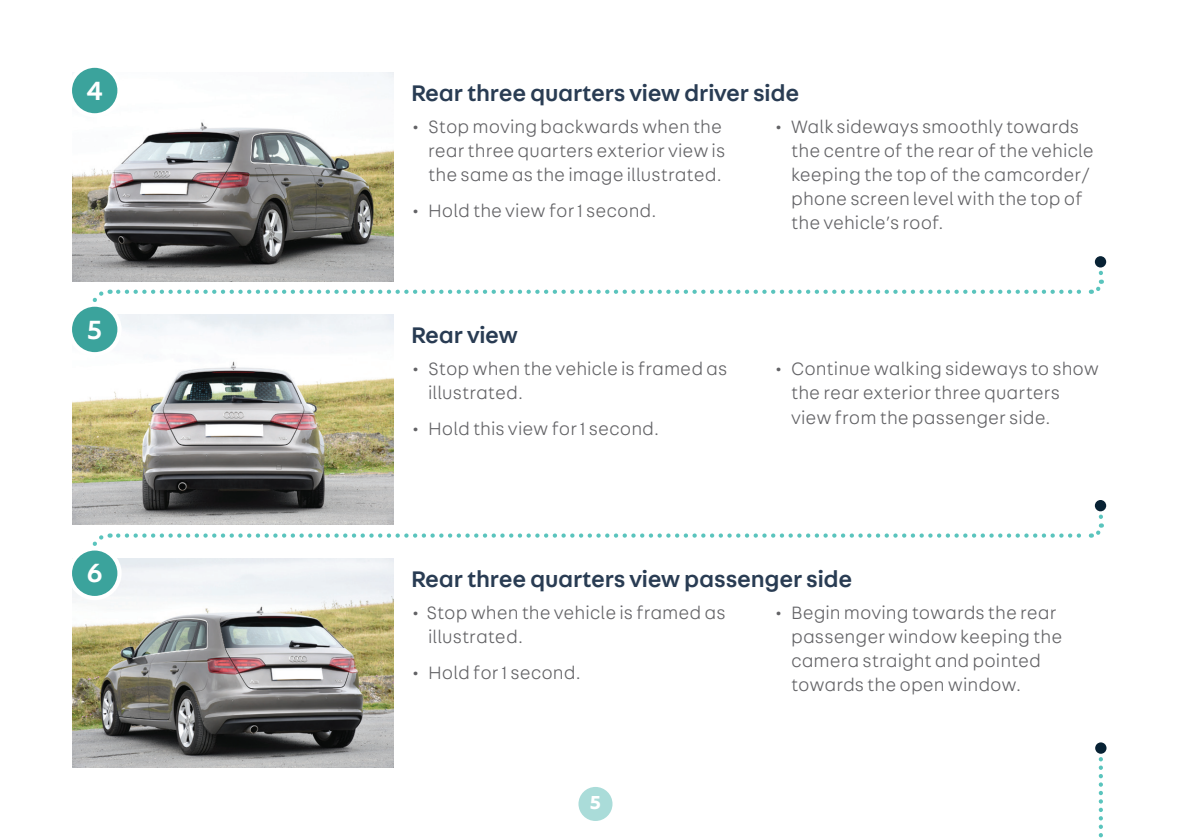
<style>
.page{position:relative;width:1191px;height:840px;background:#fff}
.page>*{position:absolute;margin:0;border:0;box-sizing:border-box;transform-origin:0 0}
.t1{font:500 28px "AT Fabriga";color:#fff}
.t2{font:500 24px "AT Fabriga";letter-spacing:-.01em;color:#293c53}
.t3{font:700 20px "AT Fabriga";color:#fff}
.t4{font:300 19px/24px "AT Fabriga";color:#636366}
</style>
<div class="page">
<img style="left:72px;top:72px;width:322px;height:210px">
<img style="left:72px;top:314px;width:322px;height:210px">
<img style="left:72px;top:558px;width:322px;height:209px">
<div style="left:578px;top:786px;width:34px;height:34px;background:#aadcd9;border-radius:50%"></div>
<svg style="left:92px;top:289px;width:19px;height:13px"></svg>
<svg style="left:118px;top:279px;width:986px;height:15px"></svg>
<svg style="left:1098px;top:266px;width:5px;height:7px"></svg>
<div style="left:1094px;top:256px;width:12px;height:11px;background:#082234;border-radius:50%"></div>
<div style="left:70px;top:304px;width:49px;height:50px;background:#3ba39c;border-radius:50%"></div>
<div style="left:68px;top:302px;width:54px;height:54px;border:4px solid #fff;border-radius:50%"></div>
<svg style="left:92px;top:533px;width:19px;height:13px"></svg>
<svg style="left:118px;top:523px;width:986px;height:15px"></svg>
<svg style="left:1094px;top:499px;width:12px;height:12px"></svg>
<div style="left:70px;top:548px;width:49px;height:49px;background:#3ba39c;border-radius:50%"></div>
<div style="left:68px;top:546px;width:54px;height:54px;border:4px solid #fff;border-radius:50%"></div>
<div style="left:70px;top:66px;width:49px;height:49px;background:#3ba39c;border-radius:50%"></div>
<div style="left:68px;top:63px;width:54px;height:54px;border:4px solid #fff;border-radius:50%"></div>
<svg style="left:1098px;top:758px;width:5px;height:80px"></svg>
<div style="left:1095px;top:742px;width:11px;height:11px;background:#082234;border-radius:50%"></div>
<h1 class="t1" style="left:86px;top:71px;width:18px">4</h1>
<p class="t2" style="left:411px;top:77px;width:390px">Rear three quarters view driver side</p>
<p class="t4" style="left:428px;top:114px;width:299px;text-indent:-17px">• Stop moving backwards when the rear three quarters exterior view is the same as the image illustrated.</p>
<p class="t4" style="left:411px;top:198px;width:247px">• Hold the view for 1 second.</p>
<p class="t4" style="left:791px;top:114px;width:304px;text-indent:-17px">• Walk sideways smoothly towards the centre of the rear of the vehicle keeping the top of the camcorder / phone screen level with the top of the vehicle’s roof.</p>
<h1 class="t1" style="left:87px;top:310px;width:17px">5</h1>
<p class="t2" style="left:411px;top:318px;width:108px">Rear view</p>
<p class="t4" style="left:428px;top:356px;width:301px;text-indent:-17px">• Stop when the vehicle is framed as illustrated.</p>
<p class="t4" style="left:411px;top:416px;width:250px">• Hold this view for 1 second.</p>
<p class="t4" style="left:791px;top:356px;width:309px;text-indent:-17px">• Continue walking sideways to show the rear exterior three quarters view from the passenger side.</p>
<h1 class="t1" style="left:87px;top:553px;width:17px">6</h1>
<p class="t2" style="left:411px;top:562px;width:443px">Rear three quarters view passenger side</p>
<p class="t4" style="left:428px;top:600px;width:299px;text-indent:-17px">• Stop when the vehicle is framed as illustrated.</p>
<p class="t4" style="left:411px;top:659px;width:171px">• Hold for 1 second.</p>
<p class="t4" style="left:791px;top:600px;width:273px;text-indent:-17px">• Begin moving towards the rear passenger window keeping the camera straight and pointed towards the open window.</p>
<p class="t3" style="left:590px;top:788px;width:12px">5</p>
</div>
